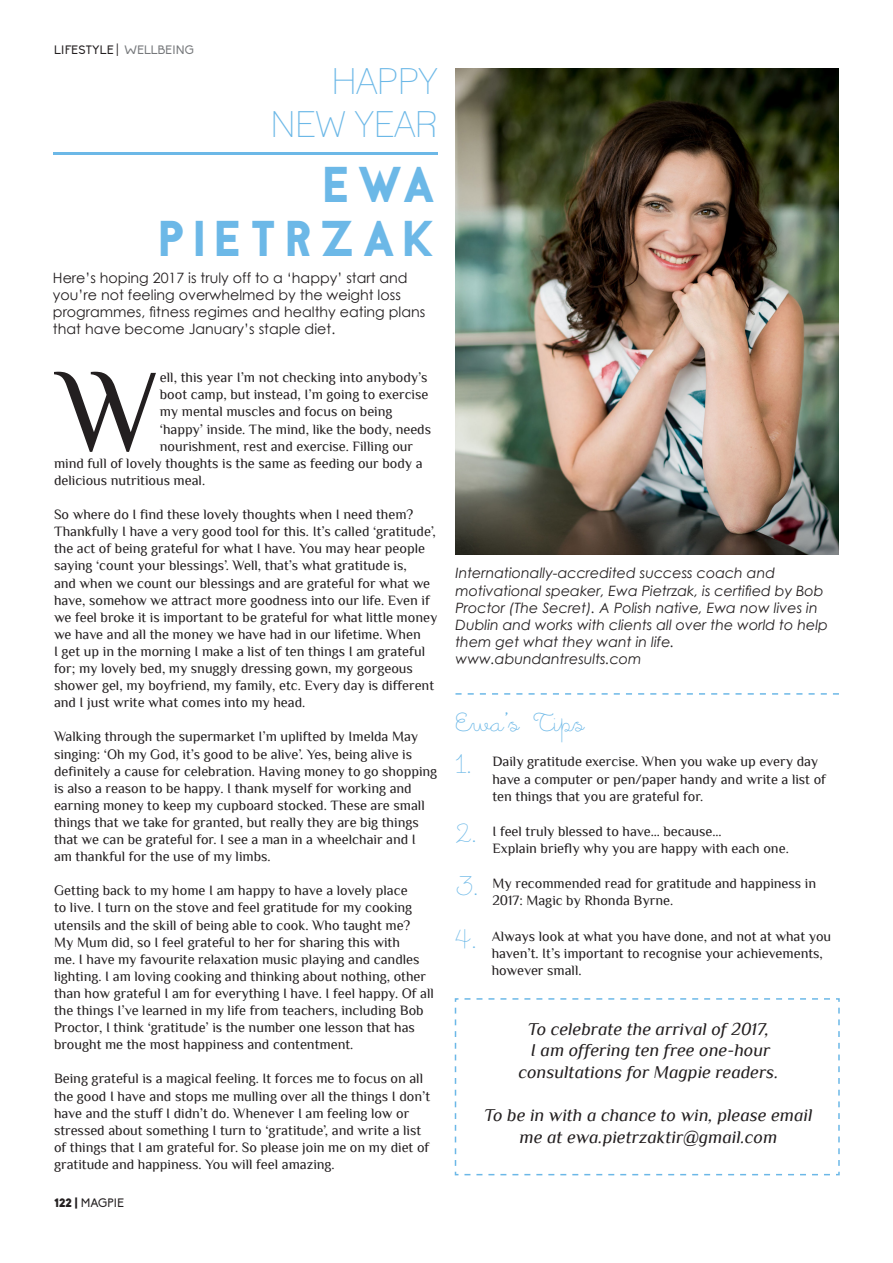
<style>
.page{position:relative;width:893px;height:1263px;background:#fff}
.page>*{position:absolute;margin:0;border:0;box-sizing:border-box;transform-origin:0 0}
.Main_Body_DC{font:117.9px "Philosopher";color:#231f20}
.t1{font:45px "Antraste";letter-spacing:.1em;color:#6cb8e7}
.Heading_1{font:condensed 36px "Lane";color:#6cb8e7}
.Script{font:27px "Little Days Alt";color:#6cb8e7}
.t2{font:italic 18px/21.6px "Philosopher";color:#231f20;text-align:center}
.Main_Body_No_Indent{font:14.25px/17.1px "Philosopher";color:#231f20}
.Main_Body_DC-2{font:14.25px "Philosopher";color:#231f20}
.Introduction{font:italic 14.25px/17.1px "Century Gothic";color:#231f20}
.Introduction-2{font:14.25px/17.1px "Century Gothic";color:#231f20}
.t3{font:12px "Biko";color:#231f20}
.s1{color:#76787b}
.s2{font-weight:900}
</style>
<div class="page">
<svg style="left:455px;top:693px;width:384px;height:2px"></svg>
<hr style="left:53px;top:152px;width:384px;height:3px;background:#6cb8e7">
<img style="left:455px;top:68px;width:384px;height:487px">
<svg style="left:454px;top:998px;width:386px;height:178px"></svg>
<p class="t3" style="left:54px;top:43px;width:141px">LIFESTYLE | <span class="s1">WELLBEING</span></p>
<p class="Heading_1" style="left:332px;top:60px;width:107px">HAPPY</p>
<p class="Heading_1" style="left:271px;top:103px;width:168px">NEW YEAR</p>
<p class="t1" style="left:320px;top:156px;width:119px">EWA</p>
<p class="t1" style="left:157px;top:210px;width:282px">PIETRZAK</p>
<p class="Introduction-2" style="left:53px;top:269px;width:374px">Here’s hoping 2017 is truly off to a ‘happy’ start and you’re not feeling overwhelmed by the weight loss programmes, fitness regimes and healthy eating plans that have become January’s staple diet.</p>
<p class="Main_Body_DC" style="left:58px;top:350px;width:104px">W</p>
<p class="Main_Body_DC-2" style="left:160px;top:370px;width:269px">ell, this year I’m not checking into anybody’s</p>
<p class="Main_Body_DC-2" style="left:160px;top:387px;width:270px">boot camp, but instead, I’m going to exercise</p>
<p class="Main_Body_DC-2" style="left:160px;top:404px;width:234px">my mental muscles and focus on being</p>
<p class="Main_Body_DC-2" style="left:160px;top:421px;width:273px">‘happy’ inside. The mind, like the body, needs</p>
<p class="Main_Body_DC-2" style="left:160px;top:438px;width:255px">nourishment, rest and exercise. Filling our</p>
<p class="Main_Body_DC-2" style="left:54px;top:456px;width:370px">mind full of lovely thoughts is the same as feeding our body a</p>
<p class="Main_Body_DC-2" style="left:54px;top:473px;width:153px">delicious nutritious meal.</p>
<p class="Main_Body_No_Indent" style="left:54px;top:506px;width:385px">So where do I find these lovely thoughts when I need them?<br>Thankfully I have a very good tool for this. It’s called ‘gratitude’, the act of being grateful for what I have. You may hear people saying ‘count your blessings’. Well, that’s what gratitude is,<br>and when we count our blessings and are grateful for what we have, somehow we attract more goodness into our life. Even if we feel broke it is important to be grateful for what little money we have and all the money we have had in our lifetime. When<br>I get up in the morning I make a list of ten things I am grateful for; my lovely bed, my snuggly dressing gown, my gorgeous shower gel, my boyfriend, my family, etc. Every day is different and I just write what comes into my head.</p>
<p class="Main_Body_No_Indent" style="left:54px;top:728px;width:385px">Walking through the supermarket I’m uplifted by Imelda May singing: ‘Oh my God, it’s good to be alive’. Yes, being alive is definitely a cause for celebration. Having money to go shopping is also a reason to be happy. I thank myself for working and earning money to keep my cupboard stocked. These are small things that we take for granted, but really they are big things that we can be grateful for. I see a man in a wheelchair and I am thankful for the use of my limbs.</p>
<p class="Main_Body_No_Indent" style="left:54px;top:882px;width:381px">Getting back to my home I am happy to have a lovely place<br>to live. I turn on the stove and feel gratitude for my cooking utensils and the skill of being able to cook. Who taught me?<br>My Mum did, so I feel grateful to her for sharing this with<br>me. I have my favourite relaxation music playing and candles lighting. I am loving cooking and thinking about nothing, other than how grateful I am for everything I have. I feel happy. Of all the things I’ve learned in my life from teachers, including Bob Proctor, I think ‘gratitude’ is the number one lesson that has brought me the most happiness and contentment.</p>
<p class="Main_Body_No_Indent" style="left:54px;top:1070px;width:378px">Being grateful is a magical feeling. It forces me to focus on all the good I have and stops me mulling over all the things I don’t have and the stuff I didn’t do. Whenever I am feeling low or stressed about something I turn to ‘gratitude’, and write a list of things that I am grateful for. So please join me on my diet of gratitude and happiness. You will feel amazing.</p>
<p class="t3" style="left:54px;top:1196px;width:72px"><span class="s2">122 |</span> MAGPIE</p>
<p class="Introduction" style="left:455px;top:564px;width:374px">Internationally-accredited success coach and motivational speaker, Ewa Pietrzak, is certified by Bob Proctor (The Secret). A Polish native, Ewa now lives in Dublin and works with clients all over the world to help them get what they want in life.</p>
<p class="Introduction" style="left:455px;top:650px;width:188px">www.abundantresults.com</p>
<p class="Script" style="left:455px;top:709px;width:131px">Ewa’s Tips</p>
<p class="Script" style="left:455px;top:751px;width:20px">1.</p>
<p class="Main_Body_No_Indent" style="left:492px;top:753px;width:335px">Daily gratitude exercise. When you wake up every day have a computer or pen/paper handy and write a list of ten things that you are grateful for.</p>
<p class="Script" style="left:455px;top:820px;width:25px">2.</p>
<p class="Main_Body_No_Indent" style="left:492px;top:822px;width:231px">I feel truly blessed to have… because…</p>
<p class="Main_Body_No_Indent" style="left:492px;top:839px;width:298px">Explain briefly why you are happy with each one.</p>
<p class="Script" style="left:455px;top:873px;width:26px">3.</p>
<p class="Main_Body_No_Indent" style="left:492px;top:875px;width:325px">My recommended read for gratitude and happiness in<br>2017: Magic by Rhonda Byrne.</p>
<p class="Script" style="left:455px;top:926px;width:25px">4.</p>
<p class="Main_Body_No_Indent" style="left:492px;top:928px;width:341px">Always look at what you have done, and not at what you haven’t. It’s important to recognise your achievements, however small.</p>
<p class="t2" style="left:528px;top:1018px;width:243px">To celebrate the arrival of 2017,</p>
<p class="t2" style="left:531px;top:1040px;width:241px">I am offering ten free one-hour</p>
<p class="t2" style="left:518px;top:1061px;width:261px">consultations for Magpie readers.</p>
<p class="t2" style="left:484px;top:1105px;width:330px">To be in with a chance to win, please email me at ewa.pietrzaktir@gmail.com</p>
</div>
